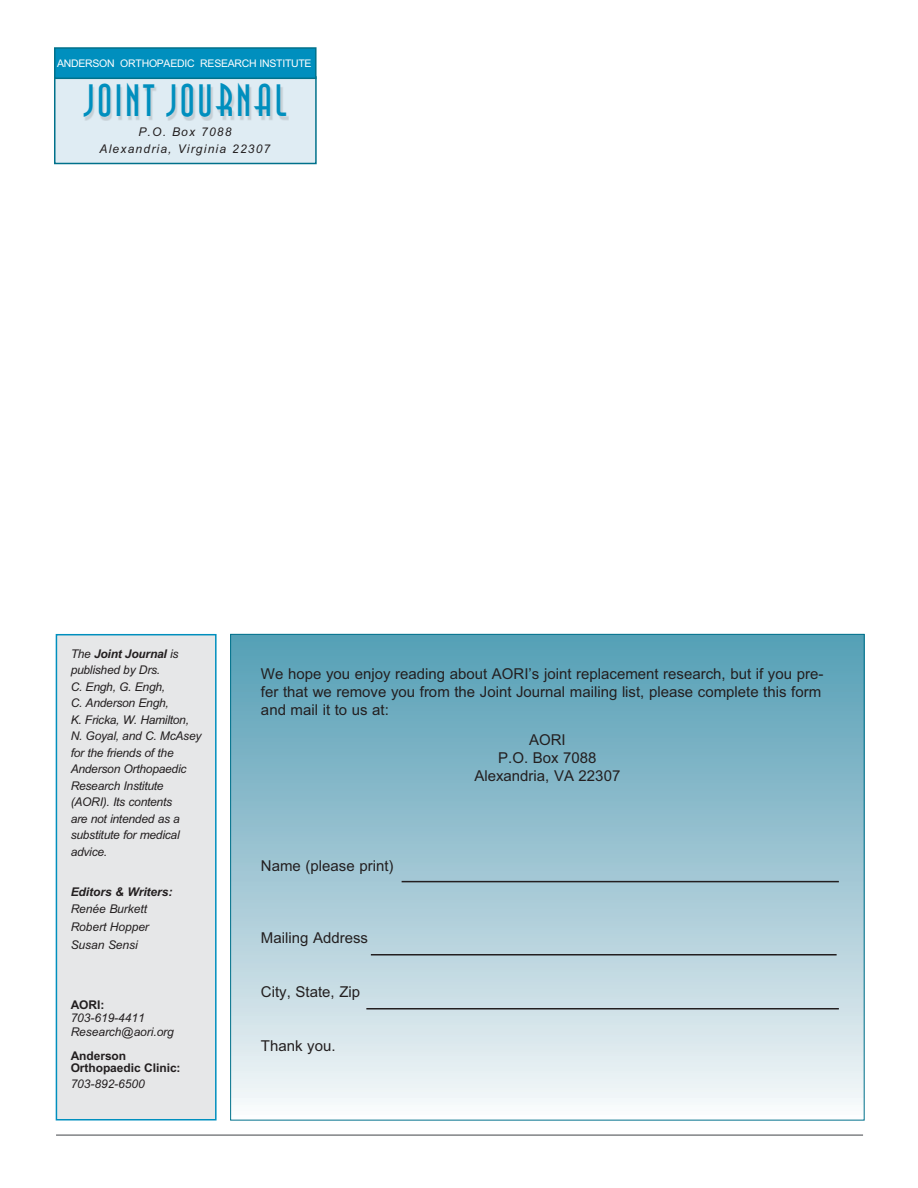
<style>
.page{position:relative;width:918px;height:1188px;background:#fff}
.page>*{position:absolute;margin:0;border:0;box-sizing:border-box;transform-origin:0 0}
.t1{font:45px "Anna";letter-spacing:.045em;color:#008fbe}
.t2{font:15px/18px "Arial";color:#231f20}
.t3{font:italic 12px/16.5px "Arial";letter-spacing:-.02em;color:#231f20}
.t4{font:italic 12px/16.5px "Arial";letter-spacing:.1em;color:#231f20;text-align:center}
.t5{font:700 12px/12px "Arial";letter-spacing:-.005em;color:#231f20}
.t6{font:italic 700 12px "Arial";letter-spacing:-.005em;color:#231f20}
.t7{font:10.5px "Arial";letter-spacing:-.025em;color:#fff}
.s1{font-weight:700}
</style>
<div class="page">
<div style="left:56px;top:635px;width:160px;height:485px;background:#e6e7e8"></div>
<div style="left:56px;top:634px;width:161px;height:486px;border:2px solid #008fbe"></div>
<div style="left:55px;top:77px;width:261px;height:86px;background:#dfecf3"></div>
<div style="left:54px;top:76px;width:263px;height:88px;border:2px solid #00718b"></div>
<div style="left:55px;top:48px;width:261px;height:30px;background:#008fbe"></div>
<div style="left:54px;top:47px;width:263px;height:32px;border:2px solid #00718b"></div>
<div style="left:231px;top:634px;width:633px;height:486px;background:linear-gradient(to bottom,#529cb3,#f5f6f8)"></div>
<hr style="left:402px;top:881px;width:437px;height:1px;background:#231f20">
<hr style="left:371px;top:954px;width:466px;height:2px;background:#231f20">
<hr style="left:366px;top:1008px;width:473px;height:2px;background:#231f20">
<hr style="left:56px;top:1134px;width:807px;height:2px;background:#808285">
<img style="left:85px;top:86px;width:204px;height:35px">
<p class="t7" style="left:57px;top:59px;width:256px">ANDERSON ORTHOPAEDIC RESEARCH INSTITUTE</p>
<h1 class="t1" style="left:85px;top:75px;width:202px">JOINT JOURNAL</h1>
<p class="t4" style="left:100px;top:125px;width:172px">P.O. Box 7088<br>Alexandria, Virginia 22307</p>
<p class="t3" style="left:71px;top:646px;width:132px">The <span class="s1">Joint Journal</span> is published by Drs.<br>C. Engh, G. Engh,<br>C. Anderson Engh,<br>K. Fricka, W. Hamilton,<br>N. Goyal, and C. McAsey for the friends of the<br>Anderson Orthopaedic<br>Research Institute (AORI). Its contents<br>are not intended as a substitute for medical advice.</p>
<p class="t6" style="left:71px;top:885px;width:103px">Editors &amp; Writers:</p>
<p class="t3" style="left:71px;top:902px;width:80px;line-height:17.7px">Renée Burkett<br>Robert Hopper<br>Susan Sensi</p>
<p class="t5" style="left:71px;top:999px;width:35px">AORI:</p>
<p class="t3" style="left:71px;top:1012px;width:105px;line-height:13.5px">703-619-4411<br>Research@aori.org</p>
<p class="t5" style="left:71px;top:1050px;width:111px">Anderson<br>Orthopaedic Clinic:</p>
<p class="t3" style="left:71px;top:1077px;width:76px">703-892-6500</p>
<p class="t2" style="left:261px;top:666px;width:564px">We hope you enjoy reading about AORI’s joint replacement research, but if you pre&shy;fer that we remove you from the Joint Journal mailing list, please complete this form and mail it to us at:</p>
<p class="t2" style="left:474px;top:732px;width:147px;text-align:center">AORI<br>P.O. Box 7088<br>Alexandria, VA 22307</p>
<p class="t2" style="left:261px;top:858px;width:134px">Name (please print)</p>
<p class="t2" style="left:261px;top:930px;width:109px">Mailing Address</p>
<p class="t2" style="left:261px;top:984px;width:101px">City, State, Zip</p>
<p class="t2" style="left:261px;top:1038px;width:76px">Thank you.</p>
</div>
